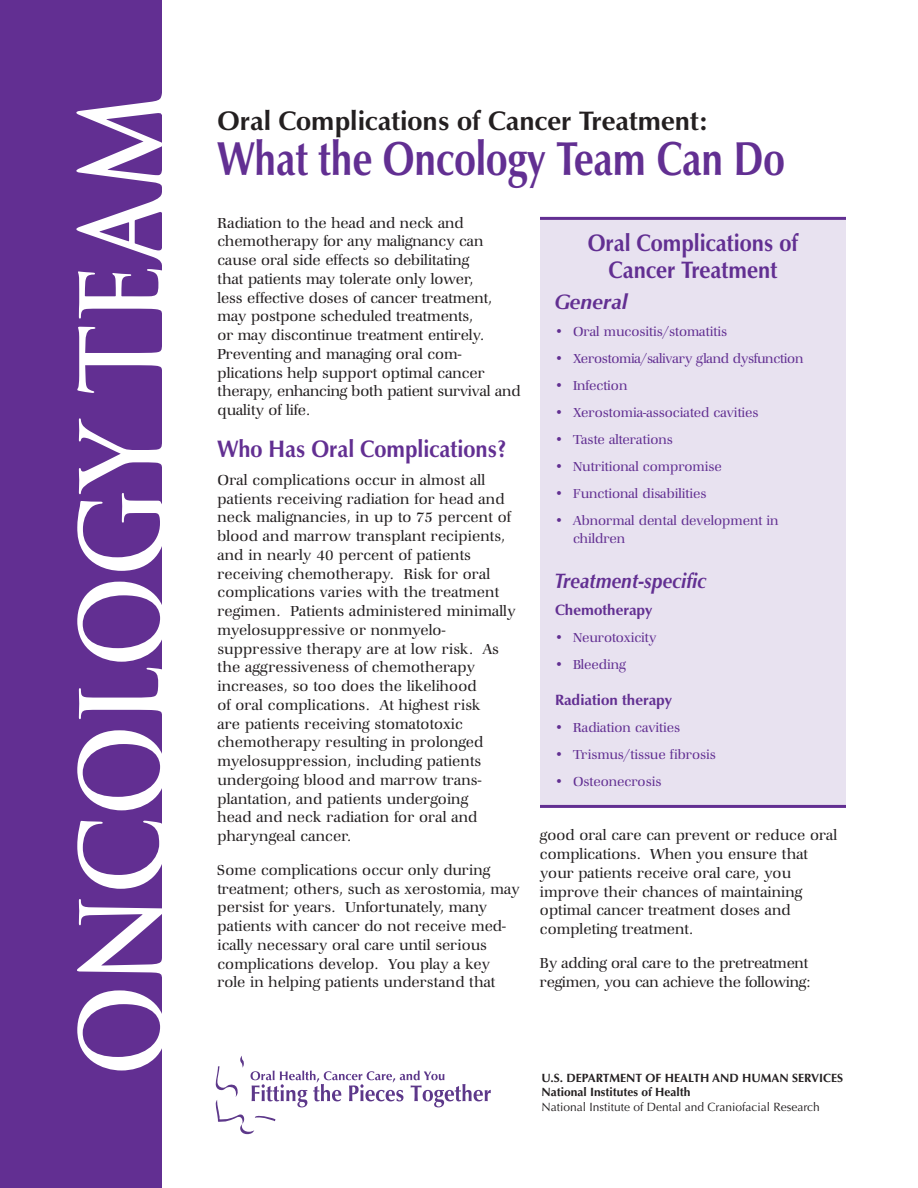
<style>
.page{position:relative;width:918px;height:1188px;background:#fff}
.page>*{position:absolute;margin:0;border:0;box-sizing:border-box;transform-origin:0 0}
.t1{font:700 48px "Zapf Humanist 601 BT";color:#622f92;scale:.8 1}
.t2{font:700 27px "Zapf Humanist 601 BT";color:#231f20}
.t3{font:700 24px/27px "Zapf Humanist 601 BT";color:#622f92;text-align:center;scale:.9 1}
.t4{font:italic 700 21px "Zapf Humanist 601 BT";color:#622f92;scale:.9 1}
.t5{font:italic 700 21px "Zapf Humanist 601 BT";color:#622f92}
.t6{font:300 15px/18.8px "Zapf Book ITCLT";letter-spacing:.005em;color:#231f20}
.t7{font:700 15px "Zapf Humanist 601 BT";color:#622f92}
.t8{font:300 13.5px/18px "Zapf Book ITCLT";color:#622f92}
.t9{font:700 12px/14.7px "Optima";color:#231f20}
.t10{font:12px "Optima";color:#231f20}
.s1{font-family:"Zapf Humanist 601 BT";font-weight:700}
</style>
<div class="page">
<div style="left:0;top:0;width:162px;height:1188px;background:#622f92"></div>
<svg style="left:216px;top:1056px;width:275px;height:78px"></svg>
<div style="left:540px;top:218px;width:306px;height:588px;background:#e8e2f0"></div>
<hr style="left:540px;top:217px;width:306px;height:3px;background:#622f92">
<hr style="left:540px;top:805px;width:306px;height:3px;background:#622f92">
<svg style="left:77px;top:990px;width:85px;height:81px"></svg>
<svg style="left:77px;top:899px;width:85px;height:78px"></svg>
<svg style="left:77px;top:821px;width:85px;height:68px"></svg>
<svg style="left:77px;top:730px;width:85px;height:80px"></svg>
<svg style="left:79px;top:668px;width:83px;height:51px"></svg>
<svg style="left:77px;top:582px;width:85px;height:80px"></svg>
<svg style="left:77px;top:418px;width:85px;height:153px"></svg>
<svg style="left:77px;top:327px;width:85px;height:66px"></svg>
<svg style="left:76px;top:93px;width:86px;height:226px"></svg>
<h2 class="t2" style="left:218px;top:110px;width:492px">Oral Complications of Cancer Treatment:</h2>
<h1 class="t1" style="left:218px;top:139px;width:711px">What the Oncology Team Can Do</h1>
<p class="t6" style="left:217px;top:213px;width:305px">Radiation to the head and neck and chemotherapy for any malignancy can cause oral side effects so debilitating<br>that patients may tolerate only lower,<br>less effective doses of cancer treatment, may postpone scheduled treatments,<br>or may discontinue treatment entirely.<br>Preventing and managing oral com&shy;plications help support optimal cancer therapy, enhancing both patient survival and quality of life.</p>
<h3 class="t3" style="left:218px;top:438px;width:323px">Who Has Oral Complications?</h3>
<p class="t6" style="left:217px;top:470px;width:300px">Oral complications occur in almost all patients receiving radiation for head and neck malignancies, in up to 75 percent of blood and marrow transplant recipients, and in nearly 40 percent of patients receiving chemotherapy. Risk for oral complications varies with the treatment regimen. Patients administered minimally myelosuppressive or nonmyelo&shy;suppressive therapy are at low risk. As the aggressiveness of chemotherapy increases, so too does the likelihood<br>of oral complications. At highest risk<br>are patients receiving stomatotoxic chemotherapy resulting in prolonged myelosuppression, including patients undergoing blood and marrow trans&shy;plantation, and patients undergoing<br>head and neck radiation for oral and pharyngeal cancer.</p>
<p class="t6" style="left:217px;top:860px;width:304px">Some complications occur only during treatment; others, such as xerostomia, may persist for years. Unfortunately, many patients with cancer do not receive med&shy;ically necessary oral care until serious complications develop. You play a key role in helping patients understand that</p>
<h3 class="t3" style="left:588px;top:232px;width:235px">Oral Complications of<br>Cancer Treatment</h3>
<h3 class="t5" style="left:555px;top:294px;width:75px">General</h3>
<p class="t8" style="left:555px;top:323px;width:174px"><span class="s1">•</span> Oral mucositis/stomatitis</p>
<p class="t8" style="left:555px;top:350px;width:250px"><span class="s1">•</span> Xerostomia/salivary gland dysfunction</p>
<p class="t8" style="left:555px;top:377px;width:74px"><span class="s1">•</span> Infection</p>
<p class="t8" style="left:555px;top:404px;width:205px"><span class="s1">•</span> Xerostomia-associated cavities</p>
<p class="t8" style="left:555px;top:431px;width:119px"><span class="s1">•</span> Taste alterations</p>
<p class="t8" style="left:555px;top:458px;width:168px"><span class="s1">•</span> Nutritional compromise</p>
<p class="t8" style="left:555px;top:485px;width:153px"><span class="s1">•</span> Functional disabilities</p>
<p class="t8" style="left:573px;top:512px;width:207px;text-indent:-18px"><span class="s1">•</span> Abnormal dental development in children</p>
<h3 class="t4" style="left:555px;top:573px;width:170px">Treatment-specific</h3>
<p class="t7" style="left:555px;top:604px;width:99px">Chemotherapy</p>
<p class="t8" style="left:555px;top:629px;width:103px"><span class="s1">•</span> Neurotoxicity</p>
<p class="t8" style="left:555px;top:656px;width:72px"><span class="s1">•</span> Bleeding</p>
<p class="t7" style="left:555px;top:694px;width:119px">Radiation therapy</p>
<p class="t8" style="left:555px;top:719px;width:127px"><span class="s1">•</span> Radiation cavities</p>
<p class="t8" style="left:555px;top:746px;width:162px"><span class="s1">•</span> Trismus/tissue fibrosis</p>
<p class="t8" style="left:555px;top:773px;width:108px"><span class="s1">•</span> Osteonecrosis</p>
<p class="t6" style="left:540px;top:826px;width:299px">good oral care can prevent or reduce oral complications. When you ensure that your patients receive oral care, you improve their chances of maintaining optimal cancer treatment doses and completing treatment.</p>
<p class="t6" style="left:540px;top:953px;width:272px">By adding oral care to the pretreatment regimen, you can achieve the following:</p>
<p class="t9" style="left:542px;top:1071px;width:303px">U.S. DEPARTMENT OF HEALTH AND HUMAN SERVICES<br>National Institutes of Health</p>
<p class="t10" style="left:542px;top:1102px;width:280px">National Institute of Dental and Craniofacial Research</p>
</div>
